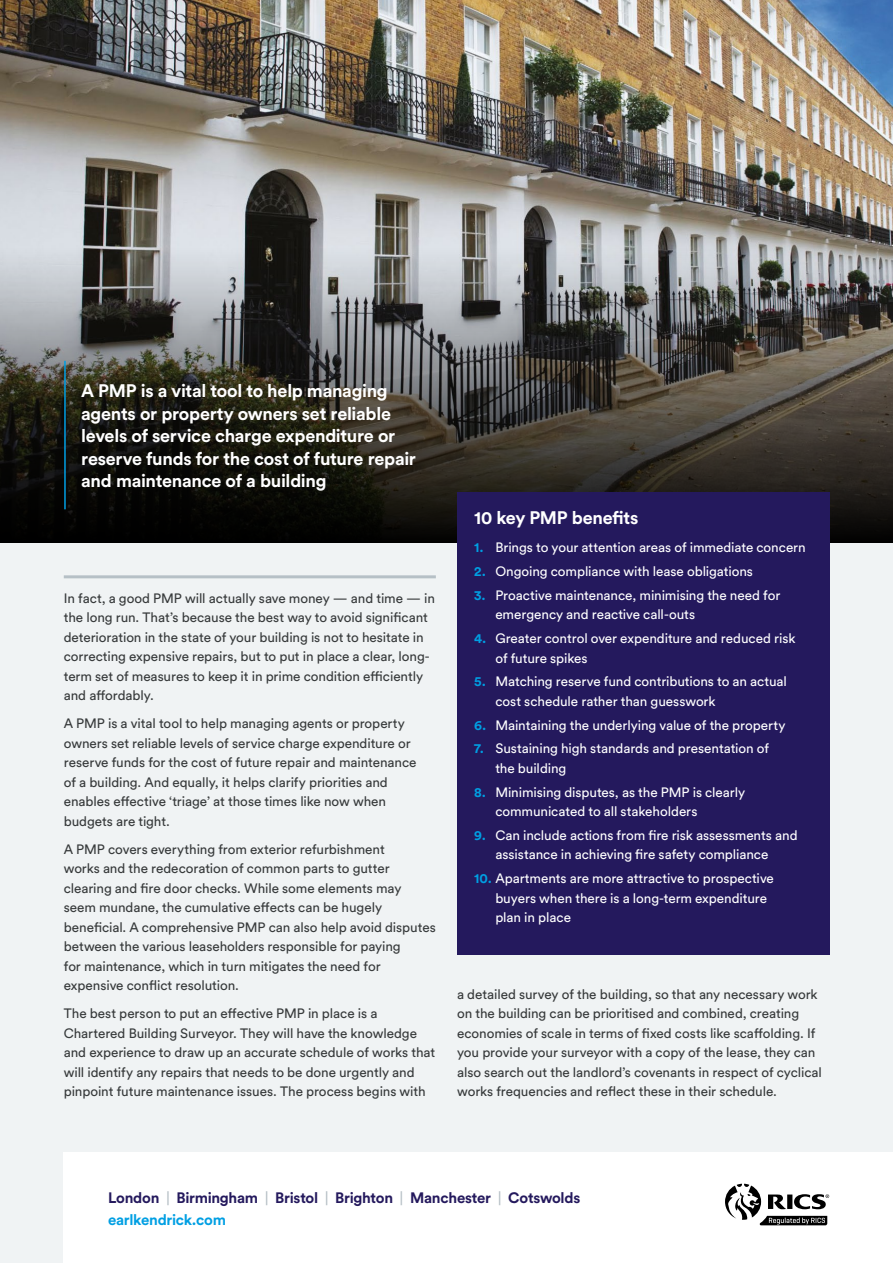
<style>
.page{position:relative;width:893px;height:1263px;background:#f0f3f4}
.page>*{position:absolute;margin:0;border:0;box-sizing:border-box;transform-origin:0 0}
.t1{font:700 18px/22.5px "Circular Pro";letter-spacing:-.015em;color:#fff}
.t2{font:700 15px/22.5px "Circular Pro";letter-spacing:-.015em;color:#24195d}
.t3{font:13.5px/19.5px "Circular Pro";letter-spacing:-.005em;color:#373a3b}
.t4{font:13.5px/19.5px "Circular Pro";letter-spacing:-.005em;color:#fff}
.s1{font-weight:700;color:#009fe3}
.s2{font-weight:400;color:#b6c0c6}
.s3{color:#009fe3}
</style>
<div class="page">
<div style="left:64px;top:1153px;width:829px;height:110px;background:#fff"></div>
<img style="left:0;top:0;width:893px;height:245px">
<svg style="left:0;top:245px;width:893px;height:297px;background:#4b4a46"></svg>
<svg style="left:725px;top:1184px;width:104px;height:41px"></svg>
<hr style="left:64px;top:575px;width:372px;height:3px;background:#b6c0c6">
<hr style="left:64px;top:361px;width:2px;height:148px;background:#009fe3">
<div style="left:457px;top:493px;width:372px;height:462px;background:#24195d"></div>
<h1 class="t1" style="left:81px;top:379px;width:336px">A PMP is a vital tool to help managing agents or property owners set reliable levels of service charge expenditure or reserve funds for the cost of future repair and maintenance of a building</h1>
<p class="t3" style="left:64px;top:588px;width:373px">In fact, a good PMP will actually save money — and time — in the long run. That’s because the best way to avoid significant deterioration in the state of your building is not to hesitate in correcting expensive repairs, but to put in place a clear, long&shy;term set of measures to keep it in prime condition efficiently and affordably.</p>
<p class="t3" style="left:64px;top:713px;width:354px">A PMP is a vital tool to help managing agents or property owners set reliable levels of service charge expenditure or reserve funds for the cost of future repair and maintenance of a building. And equally, it helps clarify priorities and enables effective ‘triage’ at those times like now when budgets are tight.</p>
<p class="t3" style="left:64px;top:839px;width:374px">A PMP covers everything from exterior refurbishment<br>works and the redecoration of common parts to gutter clearing and fire door checks. While some elements may seem mundane, the cumulative effects can be hugely beneficial. A comprehensive PMP can also help avoid disputes between the various leaseholders responsible for paying<br>for maintenance, which in turn mitigates the need for expensive conflict resolution.</p>
<p class="t3" style="left:64px;top:1003px;width:373px">The best person to put an effective PMP in place is a Chartered Building Surveyor. They will have the knowledge and experience to draw up an accurate schedule of works that will identify any repairs that needs to be done urgently and pinpoint future maintenance issues. The process begins with</p>
<h1 class="t1" style="left:474px;top:506px;width:166px">10 key PMP benefits</h1>
<p class="t4" style="left:474px;top:537px;width:333px"><span class="s1">1.</span> Brings to your attention areas of immediate concern</p>
<p class="t4" style="left:474px;top:561px;width:280px"><span class="s1">2.</span> Ongoing compliance with lease obligations</p>
<p class="t4" style="left:495px;top:585px;width:287px;text-indent:-21px"><span class="s1">3.</span> Proactive maintenance, minimising the need for emergency and reactive call-outs</p>
<p class="t4" style="left:495px;top:628px;width:302px;text-indent:-21px"><span class="s1">4.</span> Greater control over expenditure and reduced risk of future spikes</p>
<p class="t4" style="left:495px;top:671px;width:293px;text-indent:-21px"><span class="s1">5.</span> Matching reserve fund contributions to an actual cost schedule rather than guesswork</p>
<p class="t4" style="left:474px;top:714px;width:313px"><span class="s1">6.</span> Maintaining the underlying value of the property</p>
<p class="t4" style="left:495px;top:738px;width:275px;text-indent:-21px"><span class="s1">7.</span> Sustaining high standards and presentation of the building</p>
<p class="t4" style="left:495px;top:781px;width:251px;text-indent:-21px"><span class="s1">8.</span> Minimising disputes, as the PMP is clearly communicated to all stakeholders</p>
<p class="t4" style="left:474px;top:825px;width:325px;text-align:center"><span class="s1">9.</span> Can include actions from fire risk assessments and assistance in achieving fire safety compliance</p>
<p class="t4" style="left:495px;top:868px;width:280px;text-indent:-21px"><span class="s1">10.</span> Apartments are more attractive to prospective buyers when there is a long-term expenditure plan in place</p>
<p class="t3" style="left:457px;top:983px;width:366px">a detailed survey of the building, so that any necessary work on the building can be prioritised and combined, creating economies of scale in terms of fixed costs like scaffolding. If you provide your surveyor with a copy of the lease, they can also search out the landlord’s covenants in respect of cyclical works frequencies and reflect these in their schedule.</p>
<p class="t2" style="left:108px;top:1186px;width:474px">London <span class="s2">|</span> Birmingham <span class="s2">|</span> Bristol <span class="s2">|</span> Brighton <span class="s2">|</span> Manchester <span class="s2">|</span> Cotswolds <span class="s3">earlkendrick.com</span></p>
</div>
